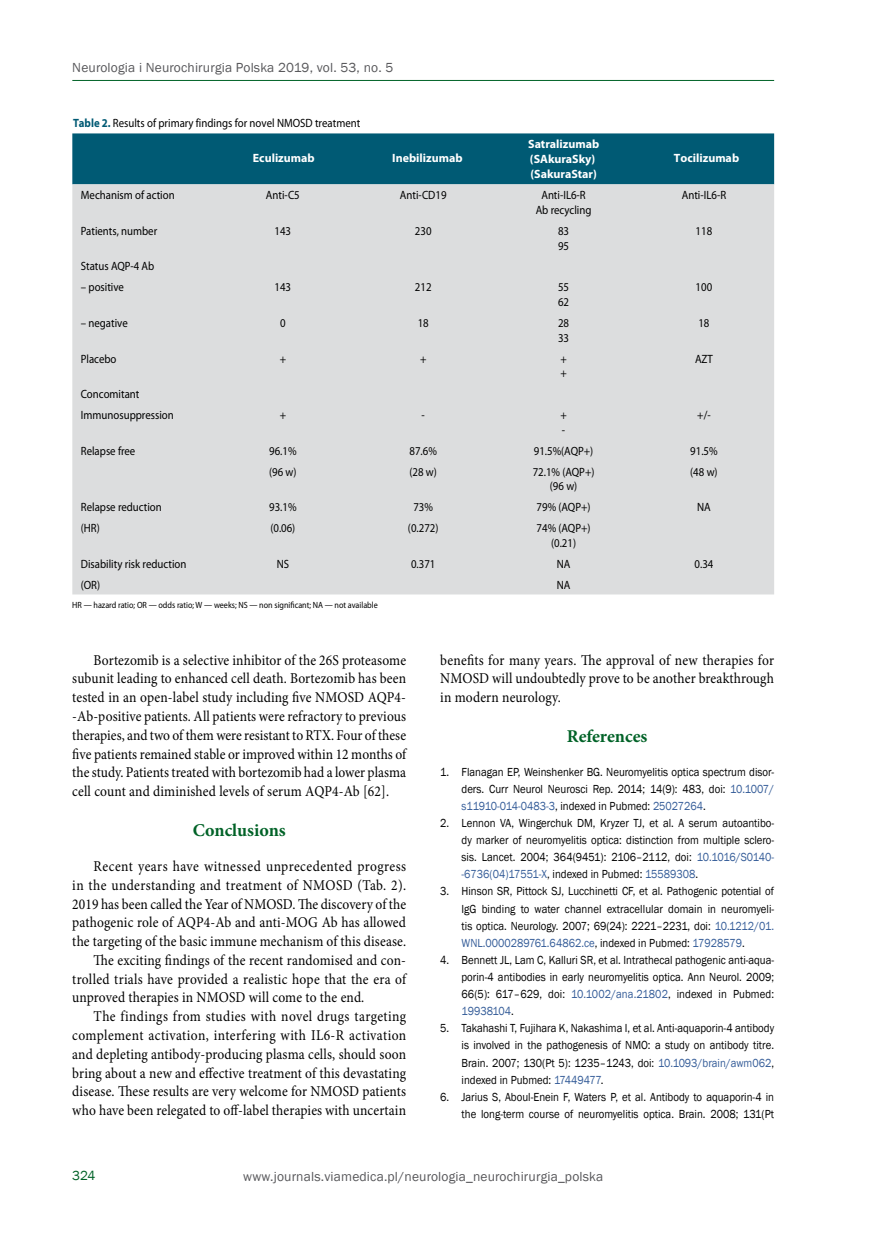
<style>
.page{position:relative;width:872px;height:1234px;background:#fff}
.page>*{position:absolute;margin:0;border:0;box-sizing:border-box;transform-origin:0 0}
.t1{font:700 18px "Minion Pro";letter-spacing:-.005em;color:#006227}
.t2{font:15px/18.8px "Minion Pro";letter-spacing:.01em;color:#000;text-align:justify;scale:.9 1}
.t3{font:15px "Minion Pro";letter-spacing:.03em;color:#000;scale:.9 1}
.t4{font:15px "Minion Pro";letter-spacing:.035em;color:#000;scale:.9 1}
.t5{font:13.5px "Franklin Gothic";letter-spacing:.01em;color:#58585b}
.t6{font:13.5px "Franklin Gothic";color:#006227}
.t7{font:12px/17.1px "Franklin Gothic";color:#000;text-align:justify;scale:.9 1}
.t8{font:12px/14.7px "Myriad Pro";color:#000;scale:.9 1}
.t9{font:700 12px/15.1px "Myriad Pro";color:#fff}
.t10{font:9px "Myriad Pro";color:#000;scale:.9 1}
.s1{font-weight:700;color:#005a74}
.s2{color:#345c98}
</style>
<div class="page">
<hr style="left:72px;top:80px;width:702px;height:1px;background:#006227">
<div style="left:72px;top:133px;width:702px;height:51px;background:#005a74"></div>
<div style="left:72px;top:184px;width:702px;height:410px;background:#dcddde"></div>
<p class="t5" style="left:72px;top:59px;width:322px">Neurologia i Neurochirurgia Polska 2019, vol. 53, no. 5</p>
<p class="t8" style="left:73px;top:116px;width:321px"><span class="s1">Table 2.</span> Results of primary findings for novel NMOSD treatment</p>
<p class="t9" style="left:253px;top:150px;width:63px">Eculizumab</p>
<p class="t9" style="left:392px;top:149px;width:72px">Inebilizumab</p>
<p class="t9" style="left:528px;top:136px;width:73px">Satralizumab (SAkuraSky)</p>
<p class="t9" style="left:530px;top:167px;width:68px">(SakuraStar)</p>
<p class="t9" style="left:674px;top:150px;width:67px">Tocilizumab</p>
<p class="t8" style="left:81px;top:188px;width:106px">Mechanism of action</p>
<p class="t8" style="left:266px;top:188px;width:39px">Anti-C5</p>
<p class="t8" style="left:400px;top:188px;width:53px">Anti-CD19</p>
<p class="t8" style="left:535px;top:188px;width:64px;text-align:center">Anti-IL6-R<br>Ab recycling</p>
<p class="t8" style="left:682px;top:188px;width:51px">Anti-IL6-R</p>
<p class="t8" style="left:81px;top:224px;width:86px">Patients, number</p>
<p class="t8" style="left:274px;top:224px;width:20px">143</p>
<p class="t8" style="left:415px;top:224px;width:20px">230</p>
<p class="t8" style="left:558px;top:224px;width:14px">83<br>95</p>
<p class="t8" style="left:695px;top:224px;width:20px">118</p>
<p class="t8" style="left:81px;top:259px;width:83px">Status AQP-4 Ab</p>
<p class="t8" style="left:81px;top:280px;width:49px">– positive</p>
<p class="t8" style="left:274px;top:280px;width:20px">143</p>
<p class="t8" style="left:415px;top:280px;width:20px">212</p>
<p class="t8" style="left:558px;top:280px;width:14px">55<br>62</p>
<p class="t8" style="left:695px;top:280px;width:20px">100</p>
<p class="t8" style="left:81px;top:316px;width:54px">– negative</p>
<p class="t8" style="left:280px;top:316px;width:8px">0</p>
<p class="t8" style="left:418px;top:316px;width:14px">18</p>
<p class="t8" style="left:558px;top:316px;width:14px">28<br>33</p>
<p class="t8" style="left:698px;top:316px;width:14px">18</p>
<p class="t8" style="left:81px;top:351px;width:41px">Placebo</p>
<p class="t8" style="left:280px;top:351px;width:9px">+</p>
<p class="t8" style="left:420px;top:351px;width:9px">+</p>
<p class="t8" style="left:560px;top:351px;width:9px">+ +</p>
<p class="t8" style="left:695px;top:351px;width:21px">AZT</p>
<p class="t8" style="left:81px;top:384px;width:105px;line-height:20.9px">Concomitant<br>Immunosuppression</p>
<p class="t8" style="left:280px;top:408px;width:9px">+</p>
<p class="t8" style="left:421px;top:408px;width:5px">-</p>
<p class="t8" style="left:560px;top:408px;width:9px">+ -</p>
<p class="t8" style="left:697px;top:408px;width:16px">+/-</p>
<p class="t8" style="left:81px;top:443px;width:62px">Relapse free</p>
<p class="t8" style="left:269px;top:443px;width:32px">96.1%</p>
<p class="t8" style="left:409px;top:443px;width:32px">87.6%</p>
<p class="t8" style="left:534px;top:443px;width:68px">91.5%(AQP+)</p>
<p class="t8" style="left:690px;top:443px;width:32px">91.5%</p>
<p class="t8" style="left:269px;top:464px;width:32px">(96 w)</p>
<p class="t8" style="left:409px;top:464px;width:32px">(28 w)</p>
<p class="t8" style="left:533px;top:464px;width:70px;text-align:center">72.1% (AQP+) (96 w)</p>
<p class="t8" style="left:690px;top:464px;width:32px">(48 w)</p>
<p class="t8" style="left:81px;top:500px;width:92px">Relapse reduction</p>
<p class="t8" style="left:269px;top:500px;width:32px">93.1%</p>
<p class="t8" style="left:413px;top:500px;width:23px">73%</p>
<p class="t8" style="left:536px;top:500px;width:62px">79% (AQP+)</p>
<p class="t8" style="left:697px;top:500px;width:17px">NA</p>
<p class="t8" style="left:81px;top:520px;width:23px">(HR)</p>
<p class="t8" style="left:270px;top:520px;width:29px">(0.06)</p>
<p class="t8" style="left:408px;top:520px;width:35px">(0.272)</p>
<p class="t8" style="left:536px;top:520px;width:62px;text-align:center">74% (AQP+) (0.21)</p>
<p class="t8" style="left:81px;top:556px;width:119px">Disability risk reduction</p>
<p class="t8" style="left:277px;top:556px;width:15px">NS</p>
<p class="t8" style="left:411px;top:556px;width:29px">0.371</p>
<p class="t8" style="left:557px;top:556px;width:17px">NA</p>
<p class="t8" style="left:694px;top:556px;width:22px">0.34</p>
<p class="t8" style="left:81px;top:577px;width:23px">(OR)</p>
<p class="t8" style="left:557px;top:577px;width:17px">NA</p>
<p class="t10" style="left:72px;top:600px;width:341px">HR — hazard ratio; OR — odds ratio; W — weeks; NS — non significant; NA — not available</p>
<p class="t2" style="left:72px;top:650px;width:372px;text-indent:21px">Bortezomib is a selective inhibitor of the 26S proteasome subunit leading to enhanced cell death. Bortezomib has been tested in an open-label study including five NMOSD AQP4- -Ab-positive patients. All patients were refractory to previous therapies, and two of them were resistant to RTX. Four of these five patients remained stable or improved within 12 months of the study. Patients treated with bortezomib had a lower plasma cell count and diminished levels of serum AQP4-Ab [62].</p>
<h1 class="t1" style="left:193px;top:817px;width:95px">Conclusions</h1>
<p class="t4" style="left:94px;top:856px;width:349px">Recent years have witnessed unprecedented progress</p>
<p class="t2" style="left:72px;top:875px;width:372px">in the understanding and treatment of NMOSD (Tab. 2).</p>
<p class="t2" style="left:72px;top:894px;width:372px">2019 has been called the Year of NMOSD. The discovery of the</p>
<p class="t2" style="left:72px;top:913px;width:372px">pathogenic role of AQP4-Ab and anti-MOG Ab has allowed</p>
<p class="t2" style="left:72px;top:931px;width:372px">the targeting of the basic immune mechanism of this disease.</p>
<p class="t2" style="left:94px;top:950px;width:349px">The exciting findings of the recent randomised and con-</p>
<p class="t2" style="left:72px;top:969px;width:372px">trolled trials have provided a realistic hope that the era of</p>
<p class="t2" style="left:72px;top:988px;width:326px">unproved therapies in NMOSD will come to the end.</p>
<p class="t3" style="left:94px;top:1006px;width:349px">The findings from studies with novel drugs targeting</p>
<p class="t3" style="left:72px;top:1024px;width:372px">complement activation, interfering with IL6-R activation</p>
<p class="t2" style="left:72px;top:1044px;width:372px">and depleting antibody-producing plasma cells, should soon</p>
<p class="t2" style="left:72px;top:1063px;width:372px">bring about a new and effective treatment of this devastating</p>
<p class="t2" style="left:72px;top:1081px;width:372px">disease. These results are very welcome for NMOSD patients</p>
<p class="t2" style="left:72px;top:1100px;width:372px">who have been relegated to off-label therapies with uncertain</p>
<p class="t2" style="left:440px;top:650px;width:372px">benefits for many years. The approval of new therapies for NMOSD will undoubtedly prove to be another breakthrough in modern neurology.</p>
<h1 class="t1" style="left:567px;top:723px;width:82px">References</h1>
<p class="t7" style="left:461px;top:763px;width:349px;text-indent:-21px">1. Flanagan EP, Weinshenker BG. Neuromyelitis optica spectrum disor&shy;ders. Curr Neurol Neurosci Rep. 2014; 14(9): 483, doi: <span class="s2">10.1007/ s11910-014-0483-3</span>, indexed in Pubmed: <span class="s2">25027264</span>.</p>
<p class="t7" style="left:461px;top:814px;width:349px;text-indent:-21px">2. Lennon VA, Wingerchuk DM, Kryzer TJ, et al. A serum autoantibo&shy;dy marker of neuromyelitis optica: distinction from multiple sclero&shy;sis. Lancet. 2004; 364(9451): 2106–2112, doi: <span class="s2">10.1016/S0140- -6736(04)17551-X</span>, indexed in Pubmed: <span class="s2">15589308</span>.</p>
<p class="t7" style="left:461px;top:882px;width:349px;text-indent:-21px">3. Hinson SR, Pittock SJ, Lucchinetti CF, et al. Pathogenic potential of IgG binding to water channel extracellular domain in neuromyeli&shy;tis optica. Neurology. 2007; 69(24): 2221–2231, doi: <span class="s2">10.1212/01.<br>WNL.0000289761.64862.ce</span>, indexed in Pubmed: <span class="s2">17928579</span>.</p>
<p class="t7" style="left:461px;top:951px;width:349px;text-indent:-21px">4. Bennett JL, Lam C, Kalluri SR, et al. Intrathecal pathogenic anti-aqua&shy;porin-4 antibodies in early neuromyelitis optica. Ann Neurol. 2009; 66(5): 617–629, doi: <span class="s2">10.1002/ana.21802</span>, indexed in Pubmed:<br><span class="s2">19938104</span>.</p>
<p class="t7" style="left:461px;top:1019px;width:349px;text-indent:-21px">5. Takahashi T, Fujihara K, Nakashima I, et al. Anti-aquaporin-4 antibody is involved in the pathogenesis of NMO: a study on antibody titre.<br>Brain. 2007; 130(Pt 5): 1235–1243, doi: <span class="s2">10.1093/brain/awm062</span>, indexed in Pubmed: <span class="s2">17449477</span>.</p>
<p class="t7" style="left:440px;top:1088px;width:372px;text-align:right">6. Jarius S, Aboul-Enein F, Waters P, et al. Antibody to aquaporin-4 in the long-term course of neuromyelitis optica. Brain. 2008; 131(Pt</p>
<p class="t6" style="left:72px;top:1166px;width:25px">324</p>
<p class="t5" style="left:243px;top:1168px;width:361px">www.journals.viamedica.pl/neurologia_neurochirurgia_polska</p>
</div>
